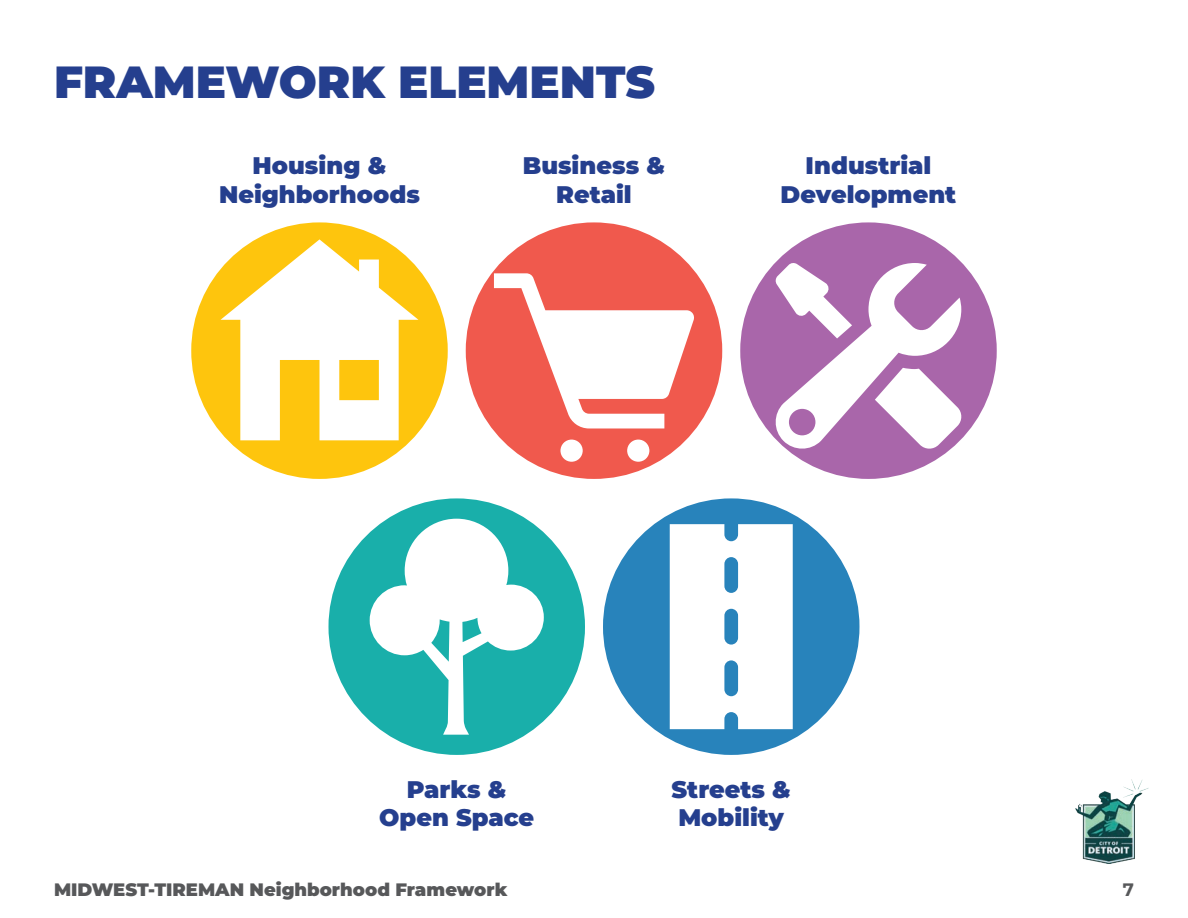
<style>
.page{position:relative;width:1188px;height:918px;background:#fff}
.page>*{position:absolute;margin:0;border:0;box-sizing:border-box;transform-origin:0 0}
.t1{font:900 45px "Montserrat";color:#253f8e}
.t2{font:900 24px/28.8px "Montserrat";color:#253f8e;text-align:center}
.t3{font:900 18px "Montserrat";color:#57585a}
.t4{font:700 18px "Montserrat";color:#57585a}
</style>
<div class="page">
<div style="left:191px;top:222px;width:257px;height:257px;background:#fec50d;border-radius:50%"></div>
<svg style="left:221px;top:239px;width:197px;height:201px"></svg>
<div style="left:603px;top:498px;width:257px;height:257px;background:#2883bb;border-radius:50%"></div>
<svg style="left:670px;top:524px;width:123px;height:205px;background:#eff6fa"></svg>
<div style="left:328px;top:498px;width:257px;height:257px;background:#19afaa;border-radius:50%"></div>
<svg style="left:370px;top:519px;width:174px;height:216px"></svg>
<div style="left:466px;top:222px;width:256px;height:257px;background:#f0594d;border-radius:50%"></div>
<svg style="left:494px;top:273px;width:200px;height:155px"></svg>
<div style="left:560px;top:440px;width:23px;height:22px;background:#fff;border-radius:50%"></div>
<div style="left:627px;top:440px;width:22px;height:22px;background:#fff;border-radius:50%"></div>
<div style="left:740px;top:222px;width:257px;height:257px;background:#a966aa;border-radius:50%"></div>
<svg style="left:773px;top:262px;width:190px;height:189px"></svg>
<img style="left:1076px;top:780px;width:73px;height:84px">
<h1 class="t1" style="left:54px;top:48px;width:603px">FRAMEWORK ELEMENTS</h1>
<p class="t2" style="left:219px;top:150px;width:202px">Housing &amp;<br>Neighborhoods</p>
<p class="t2" style="left:523px;top:150px;width:144px">Business &amp;<br>Retail</p>
<p class="t2" style="left:781px;top:150px;width:177px">Industrial<br>Development</p>
<p class="t2" style="left:379px;top:773px;width:156px">Parks &amp;<br>Open Space</p>
<p class="t2" style="left:672px;top:773px;width:121px;text-align:left">Streets &amp;<br>Mobility</p>
<p class="t3" style="left:54px;top:877px;width:455px">MIDWEST-TIREMAN Neighborhood Framework</p>
<p class="t4" style="left:1123px;top:877px;width:13px">7</p>
</div>
